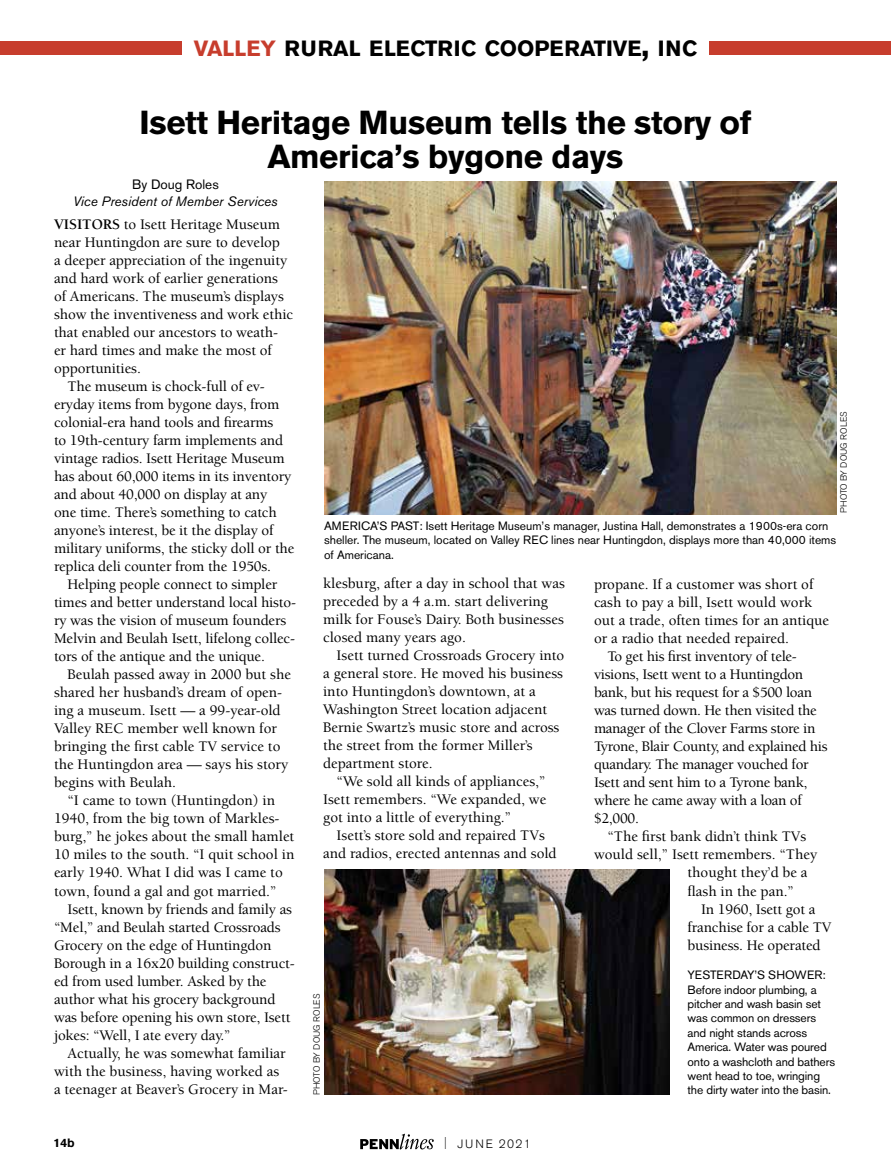
<style>
.page{position:relative;width:891px;height:1175px;background:#fff}
.page>*{position:absolute;margin:0;border:0;box-sizing:border-box;transform-origin:0 0}
.t1{font:700 33px/34.5px "Akzidenz Grotesk BE";letter-spacing:-.01em;color:#000;text-align:center}
.t2{font:700 21.9px "Akzidenz Grotesk BE";color:#000}
.t3{font:500 15px/18px "Berkeley Std";letter-spacing:-.005em;color:#000}
.t4{font:italic 13.5px "Akzidenz Grotesk BE";color:#000}
.t5{font:13.5px "Akzidenz Grotesk BE";color:#000}
.t6{font:12px/14.4px "Akzidenz Grotesk BE";letter-spacing:-.01em;color:#000}
.t7{font:300 12px "Akzidenz Grotesk BE";letter-spacing:.13em;color:#000}
.t8{font:700 12px "Akzidenz Grotesk BE";color:#000}
.t9{font:300 9px "Akzidenz Grotesk BE";letter-spacing:.015em;color:#000}
.s1{color:#c73d2d}
.s2{font-size:31.2px}
.s3{font-weight:700}
.s4{font-stretch:condensed}
</style>
<div class="page">
<svg style="left:360px;top:1133px;width:74px;height:16px"></svg>
<img style="left:324px;top:182px;width:513px;height:332px">
<div style="left:710px;top:41px;width:181px;height:13px;background:#c73d2d"></div>
<div style="left:0;top:41px;width:181px;height:13px;background:#c73d2d"></div>
<img style="left:324px;top:869px;width:346px;height:225px">
<h2 class="t2" style="left:194px;top:36px;width:505px"><span class="s1">VALLEY</span> RURAL ELECTRIC COOPERATIVE<span class="s2">,</span> INC</h2>
<h1 class="t1" style="left:139px;top:105px;width:614px">Isett Heritage Museum tells the story of<br>America’s bygone days</h1>
<p class="t5" style="left:132px;top:176px;width:88px">By Doug Roles</p>
<p class="t4" style="left:73px;top:193px;width:206px">Vice President of Member Services</p>
<p class="t3" style="left:54px;top:216px;width:227px"><span class="s3">VISITORS</span> to Isett Heritage Museum</p>
<p class="t3" style="left:54px;top:234px;width:227px">near Huntingdon are sure to develop</p>
<p class="t3" style="left:54px;top:252px;width:235px">a deeper appreciation of the ingenuity</p>
<p class="t3" style="left:54px;top:270px;width:225px">and hard work of earlier generations</p>
<p class="t3" style="left:54px;top:288px;width:231px">of Americans. The museum’s displays</p>
<p class="t3" style="left:54px;top:306px;width:241px">show the inventiveness and work ethic</p>
<p class="t3" style="left:54px;top:324px;width:226px">that enabled our ancestors to weath-</p>
<p class="t3" style="left:54px;top:342px;width:220px">er hard times and make the most of</p>
<p class="t3" style="left:54px;top:360px;width:88px">opportunities.</p>
<p class="t3" style="left:68px;top:378px;width:199px">The museum is chock-full of ev-</p>
<p class="t3" style="left:54px;top:396px;width:227px">eryday items from bygone days, from</p>
<p class="t3" style="left:54px;top:414px;width:221px">colonial-era hand tools and firearms</p>
<p class="t3" style="left:54px;top:432px;width:231px">to 19th-century farm implements and</p>
<p class="t3" style="left:54px;top:450px;width:232px">vintage radios. Isett Heritage Museum</p>
<p class="t3" style="left:54px;top:468px;width:239px">has about 60,000 items in its inventory</p>
<p class="t3" style="left:54px;top:486px;width:215px">and about 40,000 on display at any</p>
<p class="t3" style="left:54px;top:504px;width:224px">one time. There’s something to catch</p>
<p class="t3" style="left:54px;top:522px;width:221px">anyone’s interest, be it the display of</p>
<p class="t3" style="left:54px;top:540px;width:242px">military uniforms, the sticky doll or the</p>
<p class="t3" style="left:54px;top:558px;width:219px">replica deli counter from the 1950s.</p>
<p class="t3" style="left:68px;top:576px;width:211px">Helping people connect to simpler</p>
<p class="t3" style="left:54px;top:594px;width:244px">times and better understand local histo-</p>
<p class="t3" style="left:54px;top:612px;width:234px">ry was the vision of museum founders</p>
<p class="t3" style="left:54px;top:630px;width:243px">Melvin and Beulah Isett, lifelong collec-</p>
<p class="t3" style="left:54px;top:648px;width:213px">tors of the antique and the unique.</p>
<p class="t3" style="left:68px;top:666px;width:225px">Beulah passed away in 2000 but she</p>
<p class="t3" style="left:54px;top:684px;width:230px">shared her husband’s dream of open-</p>
<p class="t3" style="left:54px;top:702px;width:228px">ing a museum. Isett — a 99-year-old</p>
<p class="t3" style="left:54px;top:720px;width:225px">Valley REC member well known for</p>
<p class="t3" style="left:54px;top:738px;width:228px">bringing the first cable TV service to</p>
<p class="t3" style="left:54px;top:756px;width:236px">the Huntingdon area — says his story</p>
<p class="t3" style="left:54px;top:774px;width:124px">begins with Beulah.</p>
<p class="t3" style="left:68px;top:792px;width:209px">“I came to town (Huntingdon) in</p>
<p class="t3" style="left:54px;top:810px;width:227px">1940, from the big town of Markles-</p>
<p class="t3" style="left:54px;top:828px;width:242px">burg,” he jokes about the small hamlet</p>
<p class="t3" style="left:54px;top:846px;width:242px">10 miles to the south. “I quit school in</p>
<p class="t3" style="left:54px;top:864px;width:230px">early 1940. What I did was I came to</p>
<p class="t3" style="left:54px;top:882px;width:224px">town, found a gal and got married.”</p>
<p class="t3" style="left:68px;top:900px;width:226px">Isett, known by friends and family as</p>
<p class="t3" style="left:54px;top:918px;width:228px">“Mel,” and Beulah started Crossroads</p>
<p class="t3" style="left:54px;top:936px;width:219px">Grocery on the edge of Huntingdon</p>
<p class="t3" style="left:54px;top:954px;width:242px">Borough in a 16x20 building construct-</p>
<p class="t3" style="left:54px;top:972px;width:214px">ed from used lumber. Asked by the</p>
<p class="t3" style="left:54px;top:990px;width:223px">author what his grocery background</p>
<p class="t3" style="left:54px;top:1008px;width:238px">was before opening his own store, Isett</p>
<p class="t3" style="left:54px;top:1026px;width:178px">jokes: “Well, I ate every day.”</p>
<p class="t3" style="left:68px;top:1044px;width:220px">Actually, he was somewhat familiar</p>
<p class="t3" style="left:54px;top:1062px;width:227px">with the business, having worked as</p>
<p class="t3" style="left:54px;top:1080px;width:235px">a teenager at Beaver’s Grocery in Mar-</p>
<p class="t9" style="left:839px;top:513px;width:103px;rotate:-90deg">Photo by Doug Ro les</p>
<p class="t6" style="left:324px;top:518px;width:514px">AMERICA’S PAST: Isett Heritage Museum’s manager, Justina Hall, demonstrates a 1900s-era corn sheller. The museum, located on Valley REC lines near Huntingdon, displays more than 40,000 items of Americana.</p>
<p class="t3" style="left:323px;top:575px;width:243px">klesburg, after a day in school that was preceded by a 4 a.m. start delivering milk for Fouse’s Dairy. Both businesses closed many years ago.</p>
<p class="t3" style="left:323px;top:647px;width:243px;text-indent:14px">Isett turned Crossroads Grocery into a general store. He moved his business into Huntingdon’s downtown, at a Washington Street location adjacent Bernie Swartz’s music store and across the street from the former Miller’s department store.</p>
<p class="t3" style="left:323px;top:773px;width:225px;text-align:justify;text-indent:14px">“We sold all kinds of appliances,” Isett remembers. “We expanded, we got into a little of everything.”</p>
<p class="t3" style="left:323px;top:827px;width:235px;text-align:center">Isett’s store sold and repaired TVs and radios, erected antennas and sold</p>
<p class="t3" style="left:594px;top:576px;width:221px">propane. If a customer was short of</p>
<p class="t3" style="left:594px;top:594px;width:220px">cash to pay a bill, Isett would work</p>
<p class="t3" style="left:594px;top:612px;width:237px">out a trade, often times for an antique</p>
<p class="t3" style="left:594px;top:630px;width:197px">or a radio that needed repaired.</p>
<p class="t3" style="left:608px;top:648px;width:191px">To get his first inventory of tele-</p>
<p class="t3" style="left:594px;top:666px;width:211px">visions, Isett went to a Huntingdon</p>
<p class="t3" style="left:594px;top:684px;width:220px">bank, but his request for a $500 loan</p>
<p class="t3" style="left:594px;top:702px;width:224px">was turned down. He then visited the</p>
<p class="t3" style="left:594px;top:720px;width:223px">manager of the Clover Farms store in</p>
<p class="t3" style="left:594px;top:738px;width:235px">Tyrone, Blair County, and explained his</p>
<p class="t3" style="left:594px;top:756px;width:216px">quandary. The manager vouched for</p>
<p class="t3" style="left:594px;top:774px;width:215px">Isett and sent him to a Tyrone bank,</p>
<p class="t3" style="left:594px;top:792px;width:209px">where he came away with a loan of</p>
<p class="t3" style="left:594px;top:810px;width:46px">$2,000.</p>
<p class="t3" style="left:608px;top:828px;width:200px">“The first bank didn’t think TVs</p>
<p class="t3" style="left:594px;top:846px;width:225px">would sell,” Isett remembers. “They</p>
<p class="t3" style="left:688px;top:864px;width:122px">thought they’d be a</p>
<p class="t3" style="left:688px;top:882px;width:108px">flash in the pan.”</p>
<p class="t3" style="left:701px;top:900px;width:116px">In 1960, Isett got a</p>
<p class="t3" style="left:688px;top:918px;width:145px">franchise for a cable TV</p>
<p class="t3" style="left:688px;top:936px;width:135px">business. He operated</p>
<p class="t6" style="left:688px;top:967px;width:149px">YESTERDAY’S SHOWER:<br>Before indoor plumbing, a pitcher and wash basin set was common on dressers and night stands across<br>America. Water was poured onto a washcloth and bathers went head to toe, wringing the dirty water into the basin.</p>
<p class="t9" style="left:312px;top:1095px;width:103px;rotate:-90deg">Photo by Doug Ro les</p>
<p class="t8" style="left:54px;top:1135px;width:22px">14b</p>
<p class="t7" style="left:444px;top:1137px;width:88px"><span class="s4">|</span> JUNE 2021</p>
</div>
